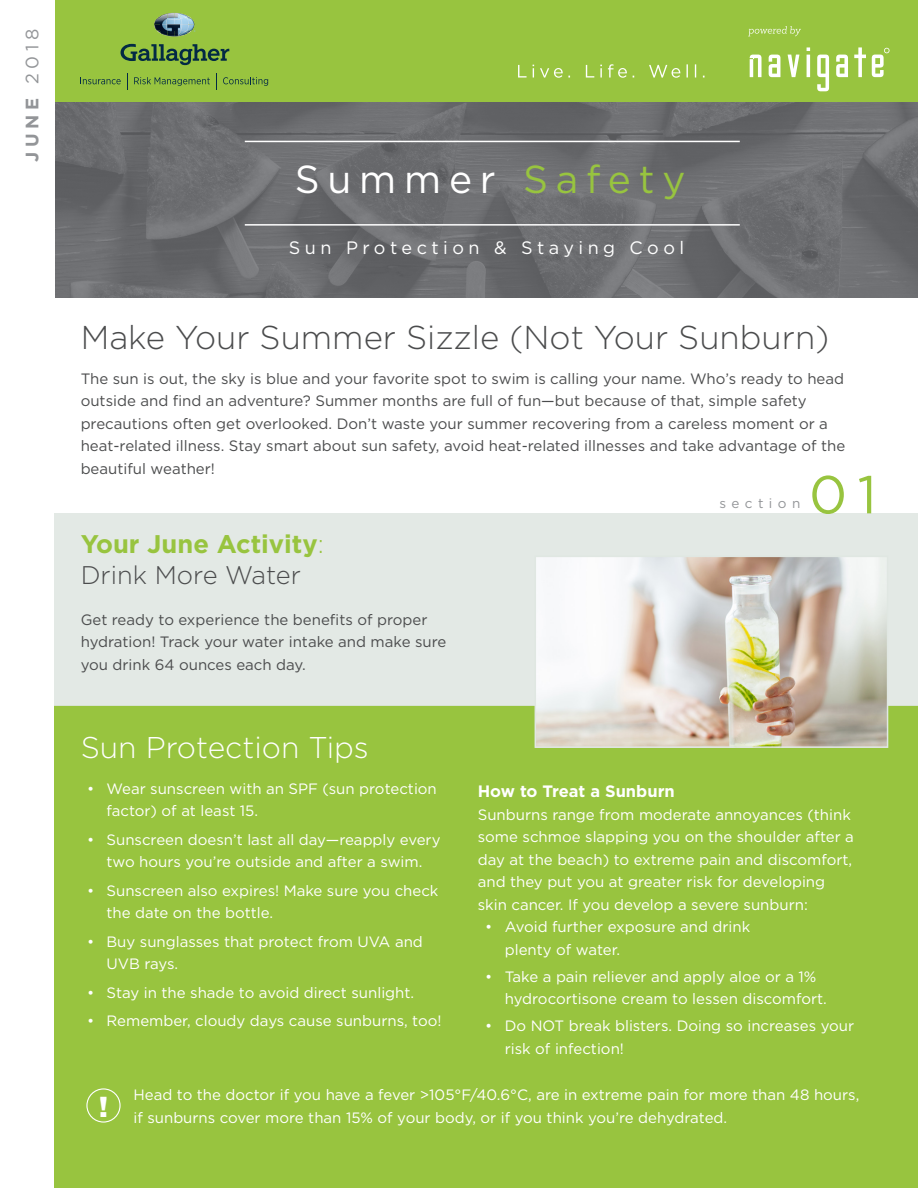
<style>
.page{position:relative;width:918px;height:1188px;background:#fff}
.page>*{position:absolute;margin:0;border:0;box-sizing:border-box;transform-origin:0 0}
.t1{font:53.25px "Gotham";color:#98c43f}
.t2{font:39px "Gotham";letter-spacing:.2em;color:#fff}
.t3{font:300 33px "Gotham";color:#4b4c4d}
.t4{font:300 30px "Gotham";color:#fff}
.t5{font:900 28.95px "Gotham";color:#fff}
.t6{font:700 25.5px/30.6px "Gotham";color:#98c43f}
.t7{font:18px "Gotham";letter-spacing:.25em;color:#fff}
.t8{font:700 18px "Gotham";color:#939598}
.t9{font:700 16.5px "Gotham";color:#fff}
.t10{font:15px/22.5px "Gotham";color:#fff}
.t11{font:15px/22.5px "Gotham";color:#4b4c4d}
.t12{font:13.5px "Gotham";letter-spacing:.4em;color:#939598}
.s1{font-weight:400}
.s2{color:#98c43f}
.s3{font-weight:300}
.s4{font-weight:300;color:#4b4c4d}
</style>
<div class="page">
<div style="left:54px;top:706px;width:864px;height:482px;background:#98c43f"></div>
<svg style="left:55px;top:101px;width:863px;height:196px;background:#6c6d6f"></svg>
<div style="left:54px;top:513px;width:864px;height:193px;background:#e0e7e2"></div>
<img style="left:538px;top:559px;width:347px;height:186px">
<div style="left:535px;top:556px;width:353px;height:192px;border:2px solid #e0e7e2"></div>
<hr style="left:245px;top:141px;width:495px;height:1px;background:#fff">
<hr style="left:245px;top:224px;width:495px;height:2px;background:#fff">
<div style="left:86px;top:1088px;width:35px;height:35px;border:1px solid #fff;border-radius:50%"></div>
<div style="left:55px;top:0;width:863px;height:101px;background:#98c43f"></div>
<svg style="left:121px;top:44px;width:108px;height:21px"></svg>
<svg style="left:154px;top:13px;width:41px;height:24px"></svg>
<svg style="left:80px;top:77px;width:41px;height:7px"></svg>
<svg style="left:134px;top:77px;width:76px;height:9px"></svg>
<svg style="left:223px;top:77px;width:45px;height:9px"></svg>
<svg style="left:216px;top:73px;width:1px;height:17px"></svg>
<svg style="left:127px;top:73px;width:1px;height:17px"></svg>
<svg style="left:807px;top:47px;width:3px;height:4px"></svg>
<svg style="left:854px;top:47px;width:12px;height:30px"></svg>
<svg style="left:769px;top:55px;width:11px;height:22px"></svg>
<svg style="left:836px;top:55px;width:12px;height:22px"></svg>
<svg style="left:817px;top:55px;width:12px;height:36px"></svg>
<svg style="left:788px;top:55px;width:11px;height:22px"></svg>
<hr style="left:807px;top:55px;width:3px;height:22px;background:#fff">
<svg style="left:750px;top:55px;width:12px;height:22px"></svg>
<svg style="left:872px;top:48px;width:18px;height:29px"></svg>
<svg style="left:748px;top:26px;width:53px;height:10px"></svg>
<svg style="left:518px;top:64px;width:187px;height:14px"></svg>
<p class="t8" style="left:22px;top:162px;width:134px;rotate:-90deg">JUNE <span class="s1">2018</span></p>
<p class="t2" style="left:295px;top:155px;width:392px">Summer <span class="s2">Safety</span></p>
<p class="t7" style="left:289px;top:237px;width:397px">Sun Protection &amp; Staying Cool</p>
<p class="t3" style="left:81px;top:320px;width:750px">Make Your Summer Sizzle (Not Your Sunburn)</p>
<p class="t11" style="left:81px;top:367px;width:766px">The sun is out, the sky is blue and your favorite spot to swim is calling your name. Who’s ready to head outside and find an adventure? Summer months are full of fun—but because of that, simple safety precautions often get overlooked. Don’t waste your summer recovering from a careless moment or a heat-related illness. Stay smart about sun safety, avoid heat-related illnesses and take advantage of the beautiful weather!</p>
<p class="t1" style="left:809px;top:460px;width:69px">01</p>
<p class="t12" style="left:719px;top:495px;width:82px">section</p>
<p class="t6" style="left:81px;top:528px;width:245px">Your June Activity<span class="s3">:<br></span><span class="s4">Drink More Water</span></p>
<p class="t11" style="left:81px;top:608px;width:367px">Get ready to experience the benefits of proper hydration! Track your water intake and make sure you drink 64 ounces each day.</p>
<p class="t4" style="left:81px;top:731px;width:290px">Sun Protection Tips</p>
<p class="t10" style="left:106px;top:777px;width:332px;text-indent:-20px">• Wear sunscreen with an SPF (sun protection factor) of at least 15.</p>
<p class="t10" style="left:87px;top:828px;width:355px;text-align:center">• Sunscreen doesn’t last all day—reapply every two hours you’re outside and after a swim.</p>
<p class="t10" style="left:106px;top:879px;width:333px;text-indent:-20px">• Sunscreen also expires! Make sure you check the date on the bottle.</p>
<p class="t10" style="left:106px;top:930px;width:318px;text-indent:-20px">• Buy sunglasses that protect from UVA and<br>UVB rays.</p>
<p class="t10" style="left:87px;top:981px;width:329px">• Stay in the shade to avoid direct sunlight.</p>
<p class="t10" style="left:87px;top:1009px;width:356px">• Remember, cloudy days cause sunburns, too!</p>
<p class="t9" style="left:478px;top:782px;width:199px">How to Treat a Sunburn</p>
<p class="t10" style="left:478px;top:803px;width:378px">Sunburns range from moderate annoyances (think some schmoe slapping you on the shoulder after a day at the beach) to extreme pain and discomfort, and they put you at greater risk for developing skin cancer. If you develop a severe sunburn:</p>
<p class="t10" style="left:505px;top:915px;width:247px;text-indent:-20px">• Avoid further exposure and drink plenty of water.</p>
<p class="t10" style="left:505px;top:965px;width:324px;text-indent:-20px">• Take a pain reliever and apply aloe or a 1% hydrocortisone cream to lessen discomfort.</p>
<p class="t10" style="left:505px;top:1014px;width:351px;text-indent:-20px">• Do NOT break blisters. Doing so increases your risk of infection!</p>
<p class="t5" style="left:99px;top:1087px;width:11px">!</p>
<p class="t10" style="left:133px;top:1083px;width:727px">Head to the doctor if you have a fever &gt;105°F/40.6°C, are in extreme pain for more than 48 hours, if sunburns cover more than 15% of your body, or if you think you’re dehydrated.</p>
</div>
